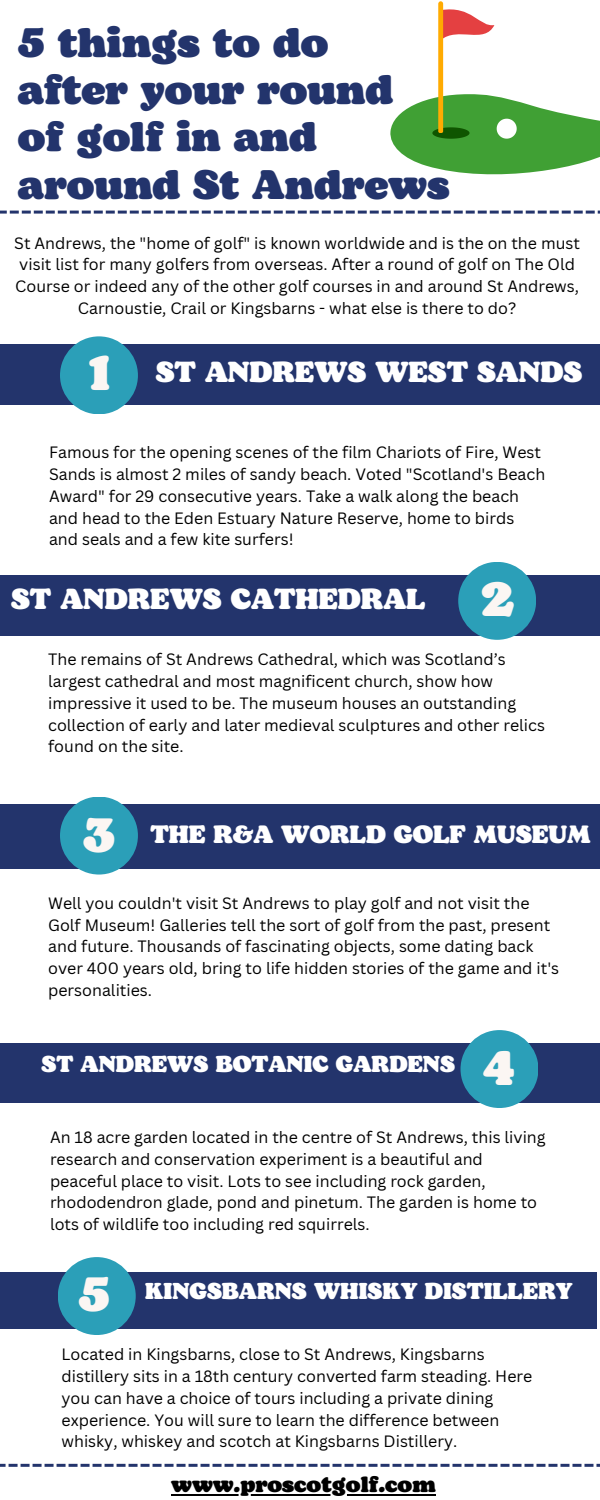
<style>
.page{position:relative;width:600px;height:1500px;background:#fff}
.page>*{position:absolute;margin:0;border:0;box-sizing:border-box;transform-origin:0 0}
.t1{font:900 48px "Bogart";color:#fbf6f3}
.t2{font:900 41.2px/47.2px "Bogart";color:#23346c}
.t3{font:900 29px "Bogart";color:#fff}
.t4{font:900 25px "Bogart";color:#fff}
.t5{font:900 23px "Bogart";color:#fff}
.t6{font:900 22px "Bogart";color:#000}
.t7{font:16px/21.8px "Canva Sans";color:#000}
</style>
<div class="page">
<div style="left:0;top:344px;width:599px;height:61px;background:#23346c"></div>
<div style="left:0;top:575px;width:599px;height:60px;background:#23346c"></div>
<div style="left:0;top:805px;width:599px;height:64px;background:#23346c"></div>
<div style="left:0;top:1043px;width:599px;height:59px;background:#23346c"></div>
<div style="left:0;top:1273px;width:597px;height:56px;background:#23346c"></div>
<div style="left:60px;top:336px;width:78px;height:78px;background:#2b9fb8;border-radius:50%"></div>
<div style="left:458px;top:562px;width:78px;height:78px;background:#2b9fb8;border-radius:50%"></div>
<div style="left:60px;top:797px;width:78px;height:78px;background:#2b9fb8;border-radius:50%"></div>
<div style="left:461px;top:1030px;width:77px;height:78px;background:#2b9fb8;border-radius:50%"></div>
<div style="left:58px;top:1257px;width:78px;height:78px;background:#2b9fb8;border-radius:50%"></div>
<svg style="left:0;top:211px;width:600px;height:3px"></svg>
<svg style="left:390px;top:1px;width:210px;height:174px"></svg>
<hr style="left:171px;top:1494px;width:265px;height:1px;background:#000">
<svg style="left:0;top:1464px;width:600px;height:3px"></svg>
<h2 class="t2" style="left:18px;top:21px;width:433px">5 things to do<br>after your round<br>of golf in and around St Andrews</h2>
<p class="t7" style="left:14px;top:232px;width:567px;text-align:center">St Andrews, the "home of golf" is known worldwide and is the on the must visit list for many golfers from overseas. After a round of golf on The Old Course or indeed any of the other golf courses in and around St Andrews, Carnoustie, Crail or Kingsbarns - what else is there to do?</p>
<h1 class="t1" style="left:88px;top:339px;width:23px">1</h1>
<h3 class="t3" style="left:156px;top:351px;width:428px">ST ANDREWS WEST SANDS</h3>
<p class="t7" style="left:49px;top:442px;width:498px">Famous for the opening scenes of the film Chariots of Fire, West Sands is almost 2 miles of sandy beach. Voted "Scotland's Beach Award" for 29 consecutive years. Take a walk along the beach and head to the Eden Estuary Nature Reserve, home to birds and seals and a few kite surfers!</p>
<h3 class="t3" style="left:11px;top:578px;width:416px">ST ANDREWS CATHEDRAL</h3>
<h1 class="t1" style="left:481px;top:565px;width:35px">2</h1>
<p class="t7" style="left:48px;top:649px;width:498px">The remains of St Andrews Cathedral, which was Scotland’s largest cathedral and most magnificent church, show how impressive it used to be. The museum houses an outstanding collection of early and later medieval sculptures and other relics found on the site.</p>
<h1 class="t1" style="left:83px;top:800px;width:34px">3</h1>
<h3 class="t4" style="left:150px;top:817px;width:442px">THE R&amp;A WORLD GOLF MUSEUM</h3>
<p class="t7" style="left:48px;top:892px;width:513px">Well you couldn't visit St Andrews to play golf and not visit the Golf Museum! Galleries tell the sort of golf from the past, present and future. Thousands of fascinating objects, some dating back over 400 years old, bring to life hidden stories of the game and it's personalities.</p>
<h3 class="t5" style="left:42px;top:1047px;width:415px">ST ANDREWS BOTANIC GARDENS</h3>
<h1 class="t1" style="left:483px;top:1034px;width:33px">4</h1>
<p class="t7" style="left:50px;top:1127px;width:497px">An 18 acre garden located in the centre of St Andrews, this living research and conservation experiment is a beautiful and peaceful place to visit. Lots to see including rock garden, rhododendron glade, pond and pinetum. The garden is home to lots of wildlife too including red squirrels.</p>
<h1 class="t1" style="left:79px;top:1259px;width:33px">5</h1>
<h3 class="t5" style="left:145px;top:1274px;width:429px">KINGSBARNS WHISKY DISTILLERY</h3>
<p class="t7" style="left:62px;top:1344px;width:472px">Located in Kingsbarns, close to St Andrews, Kingsbarns distillery sits in a 18th century converted farm steading. Here you can have a choice of tours including a private dining experience. You will sure to learn the difference between whisky, whiskey and scotch at Kingsbarns Distillery.</p>
<h3 class="t6" style="left:171px;top:1469px;width:266px">www.proscotgolf.com</h3>
</div>
